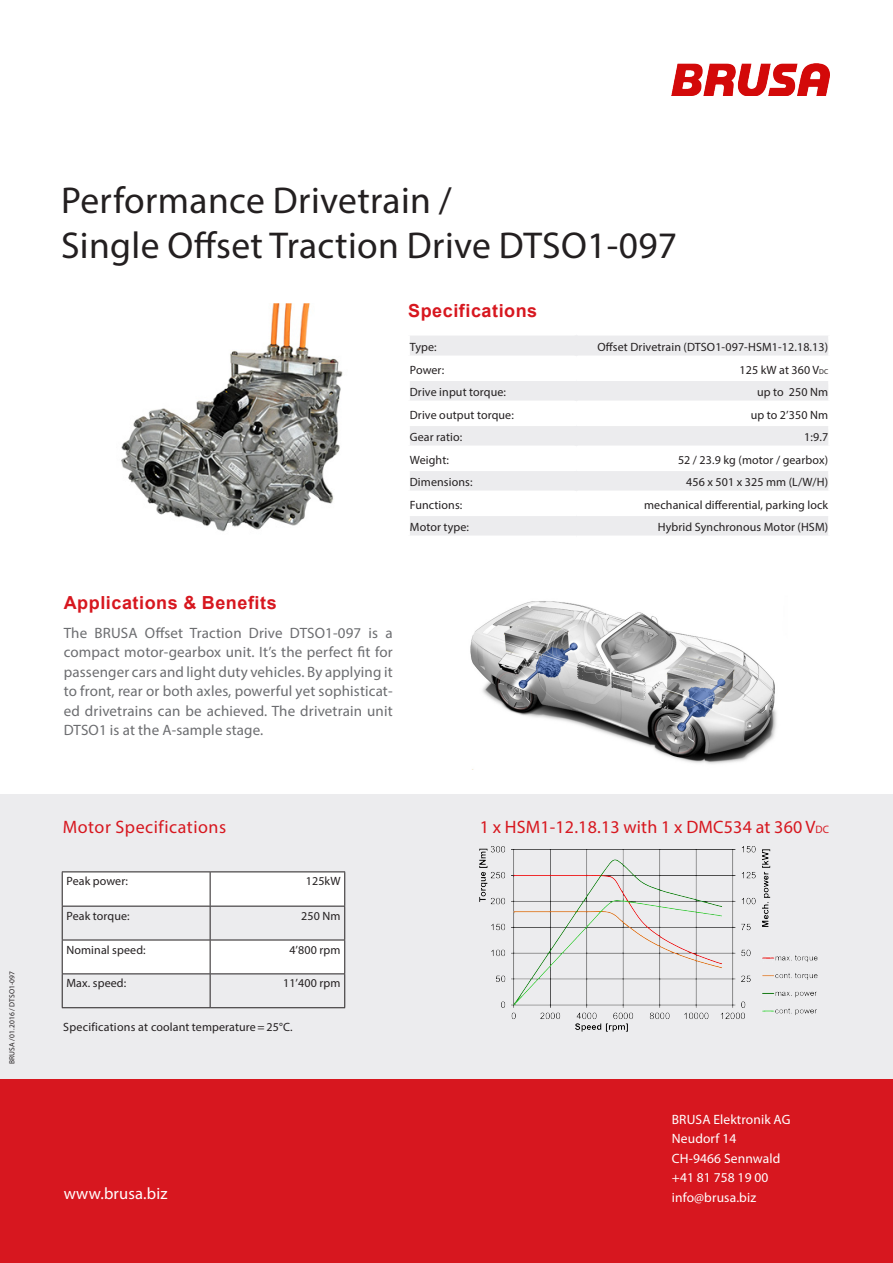
<style>
.page{position:relative;width:893px;height:1263px;background:#fff}
.page>*{position:absolute;margin:0;border:0;box-sizing:border-box;transform-origin:0 0}
.tit{font:37.5px "Myriad Pro";letter-spacing:.01em;color:#231f20}
.u-tit{font:18px "Myriad Pro";letter-spacing:.015em;color:#d7171f}
.u-tit-2{font:700 18px "Arial";letter-spacing:.03em;color:#d7171f}
.u-tit_w{font:16.5px "Myriad Pro";letter-spacing:.01em;color:#fff}
.u-tit-3{font:15px/19.5px "Myriad Pro";letter-spacing:.01em;color:#6c6d70;text-align:justify}
.txt-w{font:13.5px "Myriad Pro";letter-spacing:.01em;color:#fff}
.Überschrift_Ebene_2{font:12px "Myriad Pro";letter-spacing:.01em;color:#231f20}
.Titel_seitlich_S_2_k{font:7.5px "Myriad Pro";letter-spacing:.01em;color:#231f20}
.s1{font-size:7.2px}
.s2{font-size:10.8px}
</style>
<div class="page">
<div style="left:0;top:795px;width:893px;height:468px;background:#ececee"></div>
<div style="left:0;top:1080px;width:893px;height:183px;background:#d7171f"></div>
<img style="left:672px;top:64px;width:157px;height:32px">
<img style="left:121px;top:303px;width:222px;height:229px">
<div style="left:410px;top:336px;width:418px;height:200px;background:#ececee"></div>
<svg style="left:410px;top:359px;width:418px;height:154px"></svg>
<hr style="left:575px;top:359px;width:3px;height:19px;background:#fff">
<hr style="left:575px;top:404px;width:3px;height:19px;background:#fff">
<hr style="left:575px;top:449px;width:3px;height:19px;background:#fff">
<hr style="left:575px;top:494px;width:3px;height:19px;background:#fff">
<hr style="left:407px;top:356px;width:169px;height:3px;background:#fff">
<hr style="left:576px;top:356px;width:255px;height:3px;background:#fff">
<hr style="left:575px;top:336px;width:3px;height:20px;background:#ececee">
<hr style="left:407px;top:378px;width:169px;height:3px;background:#fff">
<hr style="left:576px;top:378px;width:255px;height:3px;background:#fff">
<hr style="left:407px;top:401px;width:169px;height:3px;background:#fff">
<hr style="left:576px;top:401px;width:255px;height:3px;background:#fff">
<hr style="left:575px;top:381px;width:3px;height:20px;background:#ececee">
<hr style="left:407px;top:423px;width:169px;height:3px;background:#fff">
<hr style="left:576px;top:423px;width:255px;height:3px;background:#fff">
<hr style="left:407px;top:446px;width:169px;height:3px;background:#fff">
<hr style="left:576px;top:446px;width:255px;height:3px;background:#fff">
<hr style="left:575px;top:426px;width:3px;height:20px;background:#ececee">
<hr style="left:407px;top:468px;width:169px;height:3px;background:#fff">
<hr style="left:576px;top:468px;width:255px;height:3px;background:#fff">
<hr style="left:407px;top:491px;width:169px;height:3px;background:#fff">
<hr style="left:576px;top:491px;width:255px;height:3px;background:#fff">
<hr style="left:575px;top:471px;width:3px;height:20px;background:#ececee">
<hr style="left:407px;top:513px;width:169px;height:3px;background:#fff">
<hr style="left:576px;top:513px;width:255px;height:3px;background:#fff">
<div style="left:578px;top:339px;width:250px;height:15px;background:#ececee"></div>
<div style="left:578px;top:384px;width:250px;height:15px;background:#ececee"></div>
<div style="left:578px;top:429px;width:250px;height:15px;background:#ececee"></div>
<div style="left:578px;top:474px;width:250px;height:15px;background:#ececee"></div>
<svg style="left:63px;top:872px;width:281px;height:101px"></svg>
<hr style="left:62px;top:871px;width:148px;height:1px;background:#231f20">
<hr style="left:62px;top:872px;width:1px;height:34px;background:#231f20">
<hr style="left:210px;top:871px;width:135px;height:1px;background:#231f20">
<hr style="left:210px;top:872px;width:1px;height:34px;background:#231f20">
<hr style="left:344px;top:872px;width:1px;height:34px;background:#231f20">
<hr style="left:62px;top:906px;width:148px;height:1px;background:#231f20">
<hr style="left:62px;top:906px;width:1px;height:34px;background:#231f20">
<hr style="left:210px;top:906px;width:135px;height:1px;background:#231f20">
<hr style="left:210px;top:906px;width:1px;height:34px;background:#231f20">
<hr style="left:344px;top:906px;width:1px;height:34px;background:#231f20">
<hr style="left:62px;top:940px;width:148px;height:1px;background:#231f20">
<hr style="left:62px;top:940px;width:1px;height:33px;background:#231f20">
<hr style="left:210px;top:940px;width:135px;height:1px;background:#231f20">
<hr style="left:210px;top:940px;width:1px;height:33px;background:#231f20">
<hr style="left:344px;top:940px;width:1px;height:33px;background:#231f20">
<hr style="left:62px;top:973px;width:148px;height:1px;background:#231f20">
<hr style="left:62px;top:974px;width:1px;height:33px;background:#231f20">
<hr style="left:210px;top:973px;width:135px;height:1px;background:#231f20">
<hr style="left:210px;top:974px;width:1px;height:33px;background:#231f20">
<hr style="left:344px;top:974px;width:1px;height:33px;background:#231f20">
<hr style="left:62px;top:1007px;width:148px;height:1px;background:#231f20">
<hr style="left:210px;top:1007px;width:135px;height:1px;background:#231f20">
<img style="left:470px;top:601px;width:307px;height:169px">
<img style="left:479px;top:846px;width:339px;height:186px">
<p class="Titel_seitlich_S_2_k" style="left:7px;top:1064px;width:94px;rotate:-90deg">BRUSA/ 01.2016 / DTSO1-097</p>
<p class="tit" style="left:61px;top:177px;width:392px">Performance Drivetrain /</p>
<p class="tit" style="left:61px;top:222px;width:618px">Single Offset Traction Drive DTSO1-097</p>
<p class="u-tit-2" style="left:408px;top:297px;width:131px">Specifications</p>
<p class="Überschrift_Ebene_2" style="left:410px;top:340px;width:28px">Type:</p>
<p class="Überschrift_Ebene_2" style="left:597px;top:340px;width:232px">Offset Drivetrain (DTSO1-097-HSM1-12.18.13)</p>
<p class="Überschrift_Ebene_2" style="left:410px;top:362px;width:36px">Power:</p>
<p class="Überschrift_Ebene_2" style="left:739px;top:362px;width:90px">125 kW at 360 V<span class="s1">DC</span></p>
<p class="Überschrift_Ebene_2" style="left:410px;top:385px;width:98px">Drive input torque:</p>
<p class="Überschrift_Ebene_2" style="left:757px;top:385px;width:73px">up to 250 Nm</p>
<p class="Überschrift_Ebene_2" style="left:410px;top:407px;width:106px">Drive output torque:</p>
<p class="Überschrift_Ebene_2" style="left:751px;top:407px;width:79px">up to 2’350 Nm</p>
<p class="Überschrift_Ebene_2" style="left:410px;top:430px;width:54px">Gear ratio:</p>
<p class="Überschrift_Ebene_2" style="left:804px;top:430px;width:25px">1:9.7</p>
<p class="Überschrift_Ebene_2" style="left:410px;top:452px;width:41px">Weight:</p>
<p class="Überschrift_Ebene_2" style="left:678px;top:452px;width:152px">52 / 23.9 kg (motor / gearbox)</p>
<p class="Überschrift_Ebene_2" style="left:410px;top:475px;width:64px">Dimensions:</p>
<p class="Überschrift_Ebene_2" style="left:686px;top:475px;width:143px">456 x 501 x 325 mm (L/W/H)</p>
<p class="Überschrift_Ebene_2" style="left:410px;top:497px;width:54px">Functions:</p>
<p class="Überschrift_Ebene_2" style="left:644px;top:497px;width:186px">mechanical differential, parking lock</p>
<p class="Überschrift_Ebene_2" style="left:410px;top:520px;width:61px">Motor type:</p>
<p class="Überschrift_Ebene_2" style="left:658px;top:520px;width:172px">Hybrid Synchronous Motor (HSM)</p>
<p class="u-tit-2" style="left:64px;top:590px;width:214px">Applications &amp; Benefits</p>
<p class="u-tit-3" style="left:64px;top:622px;width:330px">The BRUSA Offset Traction Drive DTSO1-097 is a compact motor-gearbox unit. It’s the perfect fit for passenger cars and light duty vehicles. By applying it to front, rear or both axles, powerful yet sophisticat&shy;ed drivetrains can be achieved. The drivetrain unit DTSO1 is at the A-sample stage.</p>
<p class="u-tit" style="left:63px;top:815px;width:165px">Motor Specifications</p>
<p class="u-tit" style="left:480px;top:815px;width:351px">1 x HSM1-12.18.13 with 1 x DMC534 at 360 V<span class="s2">DC</span></p>
<p class="Überschrift_Ebene_2" style="left:66px;top:874px;width:63px">Peak power:</p>
<p class="Überschrift_Ebene_2" style="left:306px;top:874px;width:36px">125kW</p>
<p class="Überschrift_Ebene_2" style="left:66px;top:908px;width:65px">Peak torque:</p>
<p class="Überschrift_Ebene_2" style="left:301px;top:908px;width:41px">250 Nm</p>
<p class="Überschrift_Ebene_2" style="left:66px;top:943px;width:81px">Nominal speed:</p>
<p class="Überschrift_Ebene_2" style="left:289px;top:943px;width:53px">4’800 rpm</p>
<p class="Überschrift_Ebene_2" style="left:66px;top:976px;width:61px">Max. speed:</p>
<p class="Überschrift_Ebene_2" style="left:283px;top:976px;width:59px">11’400 rpm</p>
<p class="Überschrift_Ebene_2" style="left:63px;top:1019px;width:231px">Specifications at coolant temperature=25°C.</p>
<p class="txt-w" style="left:672px;top:1111px;width:120px">BRUSA Elektronik AG</p>
<p class="txt-w" style="left:672px;top:1130px;width:66px">Neudorf 14</p>
<p class="txt-w" style="left:672px;top:1150px;width:110px">CH-9466 Sennwald</p>
<p class="txt-w" style="left:672px;top:1169px;width:98px">+41 81 758 19 00</p>
<p class="u-tit_w" style="left:64px;top:1183px;width:105px">www.brusa.biz</p>
<p class="txt-w" style="left:672px;top:1189px;width:86px">info@brusa.biz</p>
</div>
